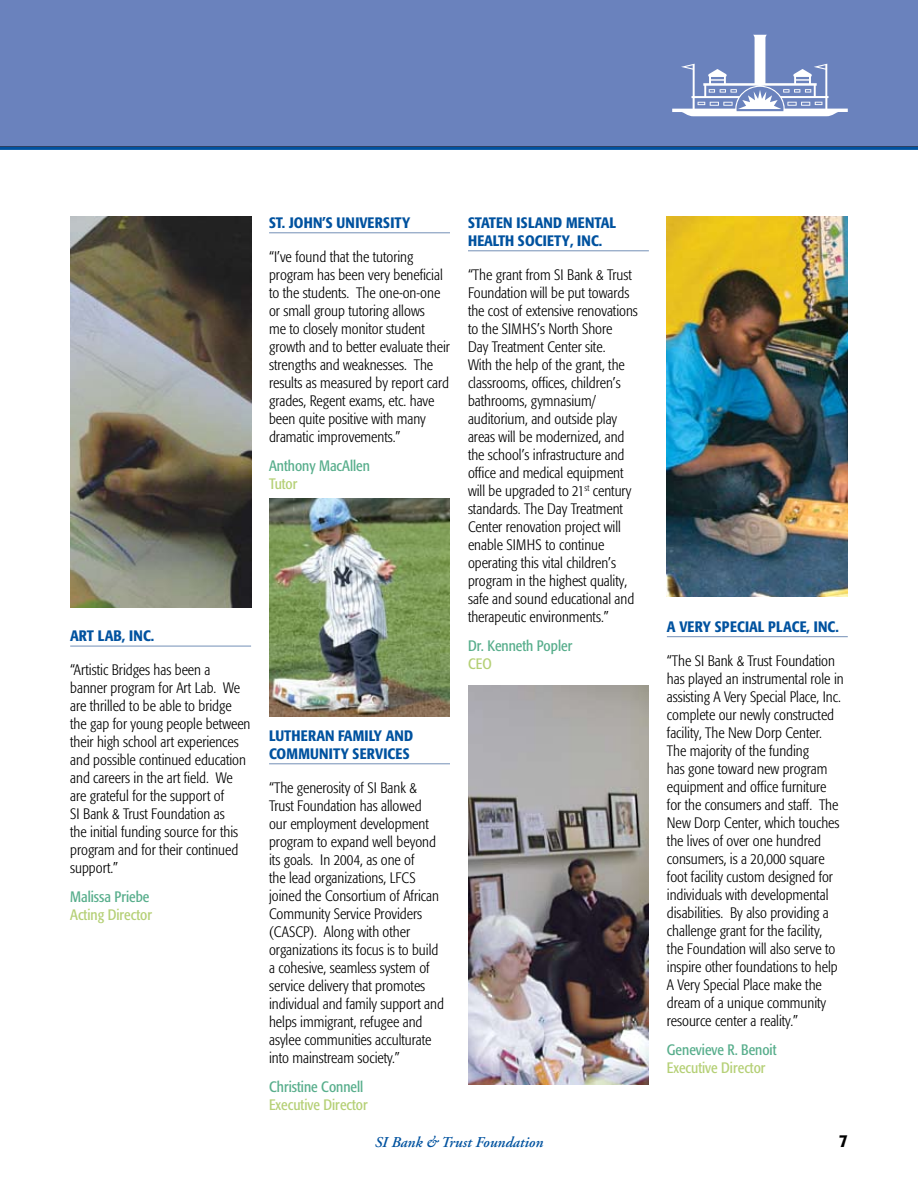
<style>
.page{position:relative;width:918px;height:1188px;background:#fff}
.page>*{position:absolute;margin:0;border:0;box-sizing:border-box;transform-origin:0 0}
.t1{font:300 condensed 15px/18px "Formata";color:#000}
.t2{font:500 condensed 15px/18px "Formata";letter-spacing:.01em;color:#00529f}
.t3{font:condensed 15px "Formata";color:#58ae8c}
.t4{font:condensed 15px "Formata";color:#b5d076}
.t5{font:italic 600 15px "Adobe Garamond";color:#00529f}
</style>
<div class="page">
<div style="left:0;top:0;width:918px;height:147px;background:#6a82bd"></div>
<hr style="left:0;top:147px;width:918px;height:3px;background:#00529f">
<svg style="left:672px;top:35px;width:176px;height:81px"></svg>
<hr style="left:70px;top:646px;width:181px;height:1px;background:#839cbf">
<hr style="left:269px;top:232px;width:181px;height:1px;background:#839cbf">
<hr style="left:269px;top:763px;width:181px;height:1px;background:#839cbf">
<hr style="left:468px;top:250px;width:181px;height:1px;background:#839cbf">
<hr style="left:667px;top:636px;width:181px;height:1px;background:#839cbf">
<img style="left:468px;top:686px;width:180px;height:398px">
<img style="left:667px;top:216px;width:181px;height:380px">
<img style="left:70px;top:217px;width:181px;height:391px">
<img style="left:269px;top:498px;width:181px;height:219px">
<p class="t2" style="left:70px;top:627px;width:86px">ART LAB, IN C.</p>
<p class="t1" style="left:70px;top:661px;width:182px">“Artistic Bridges has been a banner program for Art Lab. We are thrilled to be able to bridge the gap for young people between their high school art experiences and possible continued education and careers in the art field. We are grateful for the support of<br>SI Bank &amp; Trust Foundation as<br>the initial funding source for this program and for their continued support.”</p>
<p class="t3" style="left:70px;top:888px;width:81px">Malissa Priebe</p>
<p class="t4" style="left:70px;top:906px;width:83px">Acting Director</p>
<p class="t2" style="left:269px;top:214px;width:143px">ST. JOHN’S UN IVERSITY</p>
<p class="t1" style="left:269px;top:248px;width:182px">“I’ve found that the tutoring program has been very beneficial to the students. The one-on-one or small group tutoring allows<br>me to closely monitor student growth and to better evaluate their strengths and weaknesses. The results as measured by report card grades, Regent exams, etc. have been quite positive with many dramatic improvements.”</p>
<p class="t3" style="left:269px;top:457px;width:102px">Anthony MacAllen</p>
<p class="t4" style="left:269px;top:475px;width:30px">Tutor</p>
<p class="t2" style="left:468px;top:214px;width:150px">STATEN ISLAND MENTAL<br>HEALTH SOCIETY, IN C.</p>
<p class="t1" style="left:468px;top:266px;width:171px">“The grant from SI Bank &amp; Trust<br>Foundation will be put towards the cost of extensive renovations to the SIMHS’s North Shore<br>Day Treatment Center site.<br>With the help of the grant, the classrooms, offices, children’s bathrooms, gymnasium/ auditorium, and outside play areas will be modernized, and the school’s infrastructure and office and medical equipment will be upgraded to 21<sup>st</sup> century standards. The Day Treatment<br>Center renovation project will enable SIMHS to continue operating this vital children’s program in the highest quality, safe and sound educational and therapeutic environments.”</p>
<p class="t3" style="left:468px;top:637px;width:106px">Dr. Kenneth Popler</p>
<p class="t4" style="left:468px;top:655px;width:25px">CEO</p>
<p class="t2" style="left:269px;top:727px;width:136px">LUTHERAN FAMILY AND<br>COMM</p>
<p class="t2" style="left:310px;top:745px;width:101px">UNITY SERVICES</p>
<p class="t1" style="left:269px;top:779px;width:176px">“The generosity of SI Bank &amp;<br>Trust Foundation has allowed<br>our employment development program to expand well beyond its goals. In 2004, as one of<br>the lead organizations, LFCS joined the Consortium of African<br>Community Service Providers (CASCP). Along with other organizations its focus is to build a cohesive, seamless system of service delivery that promotes individual and family support and helps immigrant, refugee and asylee communities acculturate into mainstream society.”</p>
<p class="t3" style="left:269px;top:1078px;width:96px">Christine Connell</p>
<p class="t4" style="left:269px;top:1096px;width:100px">Executive Director</p>
<p class="t5" style="left:375px;top:1134px;width:170px">SI Bank &amp; Trust Foundation</p>
<p class="t2" style="left:667px;top:617px;width:174px">A VERY SPECIAL PLACE, IN C.</p>
<p class="t1" style="left:667px;top:652px;width:178px">“The SI Bank &amp; Trust Foundation has played an instrumental role in assisting A Very Special Place, Inc. complete our newly constructed facility, The New Dorp Center.<br>The majority of the funding<br>has gone toward new program equipment and office furniture for the consumers and staff. The<br>New Dorp Center, which touches the lives of over one hundred consumers, is a 20,000 square foot facility custom designed for individuals with developmental disabilities. By also providing a challenge grant for the facility,<br>the Foundation will also serve to inspire other foundations to help<br>A Very Special Place make the dream of a unique community resource center a reality.”</p>
<p class="t3" style="left:667px;top:1041px;width:111px">Genevieve R. Benoit</p>
<p class="t4" style="left:667px;top:1059px;width:100px">Executive Director</p>
</div>
